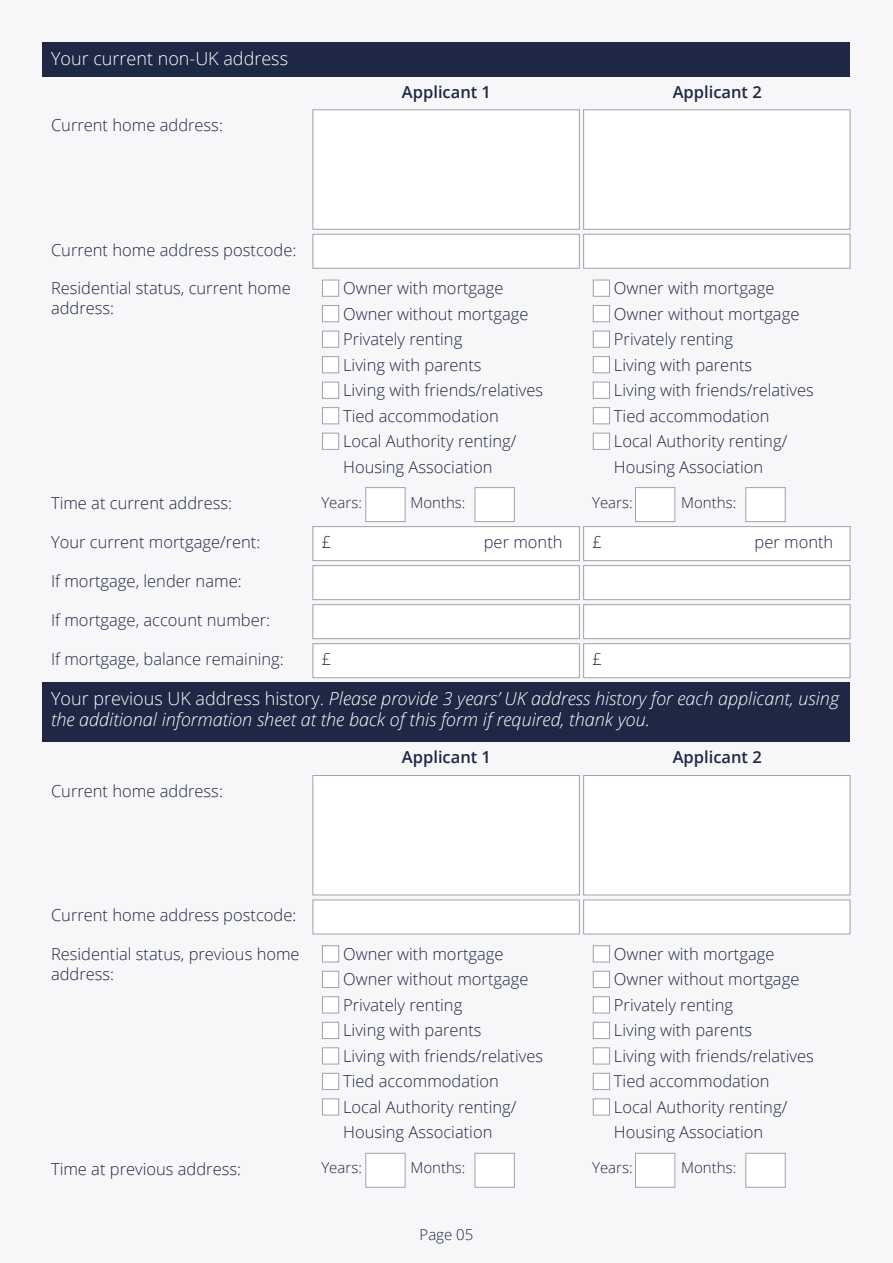
<style>
.page{position:relative;width:893px;height:1263px;background:#f7f7f9}
.page>*{position:absolute;margin:0;border:0;box-sizing:border-box;transform-origin:0 0}
.t1{font:italic 300 18px/21.6px "Open Sans";color:#fff}
.t2{font:300 18px "Open Sans";color:#fff}
.t3{font:300 16.5px/19.8px "Open Sans";color:#1e2743}
.t4{font:600 16.5px "Open Sans";color:#1e2743}
.t5{font:300 15px "Open Sans";color:#1e2743}
.s1{font-style:normal}
</style>
<div class="page">
<div style="left:43px;top:43px;width:807px;height:34px;background:#1e2743"></div>
<div style="left:312px;top:109px;width:268px;height:121px;background:#fff;border:1px solid #a3a1ad"></div>
<div style="left:583px;top:109px;width:267px;height:121px;background:#fff;border:1px solid #a3a1ad"></div>
<div style="left:312px;top:234px;width:268px;height:35px;background:#fff;border:1px solid #a3a1ad"></div>
<div style="left:583px;top:234px;width:267px;height:35px;background:#fff;border:1px solid #a3a1ad"></div>
<div style="left:593px;top:280px;width:17px;height:17px;background:#fff;border:1px solid #a3a1ad"></div>
<div style="left:593px;top:305px;width:17px;height:17px;background:#fff;border:1px solid #a3a1ad"></div>
<div style="left:593px;top:433px;width:17px;height:17px;background:#fff;border:1px solid #a3a1ad"></div>
<div style="left:593px;top:407px;width:17px;height:17px;background:#fff;border:1px solid #a3a1ad"></div>
<div style="left:593px;top:382px;width:17px;height:17px;background:#fff;border:1px solid #a3a1ad"></div>
<div style="left:593px;top:356px;width:17px;height:17px;background:#fff;border:1px solid #a3a1ad"></div>
<div style="left:593px;top:331px;width:17px;height:17px;background:#fff;border:1px solid #a3a1ad"></div>
<div style="left:322px;top:280px;width:17px;height:17px;background:#fff;border:1px solid #a3a1ad"></div>
<div style="left:322px;top:305px;width:17px;height:17px;background:#fff;border:1px solid #a3a1ad"></div>
<div style="left:322px;top:433px;width:17px;height:17px;background:#fff;border:1px solid #a3a1ad"></div>
<div style="left:322px;top:407px;width:17px;height:17px;background:#fff;border:1px solid #a3a1ad"></div>
<div style="left:322px;top:382px;width:17px;height:17px;background:#fff;border:1px solid #a3a1ad"></div>
<div style="left:322px;top:356px;width:17px;height:17px;background:#fff;border:1px solid #a3a1ad"></div>
<div style="left:322px;top:331px;width:17px;height:17px;background:#fff;border:1px solid #a3a1ad"></div>
<div style="left:313px;top:527px;width:266px;height:34px;background:#fff"></div>
<div style="left:312px;top:526px;width:268px;height:35px;border:1px solid #a3a1ad"></div>
<div style="left:584px;top:527px;width:266px;height:34px;background:#fff"></div>
<div style="left:583px;top:526px;width:267px;height:35px;border:1px solid #a3a1ad"></div>
<div style="left:365px;top:487px;width:40px;height:35px;background:#fff;border:1px solid #a3a1ad"></div>
<div style="left:475px;top:487px;width:40px;height:35px;background:#fff;border:1px solid #a3a1ad"></div>
<div style="left:635px;top:487px;width:40px;height:35px;background:#fff;border:1px solid #a3a1ad"></div>
<div style="left:745px;top:487px;width:41px;height:35px;background:#fff;border:1px solid #a3a1ad"></div>
<div style="left:593px;top:945px;width:17px;height:17px;background:#fff;border:1px solid #a3a1ad"></div>
<div style="left:593px;top:971px;width:17px;height:17px;background:#fff;border:1px solid #a3a1ad"></div>
<div style="left:593px;top:1098px;width:17px;height:17px;background:#fff;border:1px solid #a3a1ad"></div>
<div style="left:593px;top:1073px;width:17px;height:17px;background:#fff;border:1px solid #a3a1ad"></div>
<div style="left:593px;top:1047px;width:17px;height:17px;background:#fff;border:1px solid #a3a1ad"></div>
<div style="left:593px;top:1022px;width:17px;height:17px;background:#fff;border:1px solid #a3a1ad"></div>
<div style="left:593px;top:996px;width:17px;height:17px;background:#fff;border:1px solid #a3a1ad"></div>
<div style="left:322px;top:945px;width:17px;height:17px;background:#fff;border:1px solid #a3a1ad"></div>
<div style="left:322px;top:971px;width:17px;height:17px;background:#fff;border:1px solid #a3a1ad"></div>
<div style="left:322px;top:1098px;width:17px;height:17px;background:#fff;border:1px solid #a3a1ad"></div>
<div style="left:322px;top:1073px;width:17px;height:17px;background:#fff;border:1px solid #a3a1ad"></div>
<div style="left:322px;top:1047px;width:17px;height:17px;background:#fff;border:1px solid #a3a1ad"></div>
<div style="left:322px;top:1022px;width:17px;height:17px;background:#fff;border:1px solid #a3a1ad"></div>
<div style="left:322px;top:996px;width:17px;height:17px;background:#fff;border:1px solid #a3a1ad"></div>
<div style="left:365px;top:1153px;width:40px;height:35px;background:#fff;border:1px solid #a3a1ad"></div>
<div style="left:475px;top:1153px;width:40px;height:35px;background:#fff;border:1px solid #a3a1ad"></div>
<div style="left:635px;top:1153px;width:40px;height:35px;background:#fff;border:1px solid #a3a1ad"></div>
<div style="left:745px;top:1153px;width:41px;height:35px;background:#fff;border:1px solid #a3a1ad"></div>
<div style="left:43px;top:682px;width:807px;height:60px;background:#1e2743"></div>
<div style="left:312px;top:775px;width:268px;height:120px;background:#fff;border:1px solid #a3a1ad"></div>
<div style="left:583px;top:775px;width:267px;height:120px;background:#fff;border:1px solid #a3a1ad"></div>
<div style="left:312px;top:899px;width:268px;height:35px;background:#fff;border:1px solid #a3a1ad"></div>
<div style="left:583px;top:899px;width:267px;height:35px;background:#fff;border:1px solid #a3a1ad"></div>
<div style="left:312px;top:565px;width:268px;height:35px;background:#fff;border:1px solid #a3a1ad"></div>
<div style="left:583px;top:565px;width:267px;height:35px;background:#fff;border:1px solid #a3a1ad"></div>
<div style="left:312px;top:604px;width:268px;height:35px;background:#fff;border:1px solid #a3a1ad"></div>
<div style="left:583px;top:604px;width:267px;height:35px;background:#fff;border:1px solid #a3a1ad"></div>
<div style="left:313px;top:644px;width:266px;height:34px;background:#fff"></div>
<div style="left:312px;top:643px;width:268px;height:35px;border:1px solid #a3a1ad"></div>
<div style="left:584px;top:644px;width:266px;height:34px;background:#fff"></div>
<div style="left:583px;top:643px;width:267px;height:35px;border:1px solid #a3a1ad"></div>
<p class="t2" style="left:51px;top:46px;width:239px">Your current non-UK address</p>
<p class="t3" style="left:51px;top:115px;width:173px">Current home address:</p>
<p class="t3" style="left:51px;top:239px;width:247px">Current home address postcode:</p>
<p class="t3" style="left:51px;top:278px;width:241px">Residential status, current home address:</p>
<p class="t4" style="left:402px;top:80px;width:91px">Applicant 1</p>
<p class="t4" style="left:673px;top:80px;width:91px">Applicant 2</p>
<p class="t3" style="left:343px;top:278px;width:162px">Owner with mortgage</p>
<p class="t3" style="left:343px;top:303px;width:187px">Owner without mortgage</p>
<p class="t3" style="left:343px;top:329px;width:121px">Privately renting</p>
<p class="t3" style="left:343px;top:354px;width:140px">Living with parents</p>
<p class="t3" style="left:343px;top:380px;width:201px">Living with friends/relatives</p>
<p class="t3" style="left:343px;top:405px;width:157px">Tied accommodation</p>
<p class="t3" style="left:343px;top:431px;width:175px">Local Authority renting/</p>
<p class="t3" style="left:343px;top:456px;width:151px">Housing Association</p>
<p class="t3" style="left:614px;top:278px;width:162px">Owner with mortgage</p>
<p class="t3" style="left:614px;top:303px;width:187px">Owner without mortgage</p>
<p class="t3" style="left:614px;top:329px;width:121px">Privately renting</p>
<p class="t3" style="left:614px;top:354px;width:140px">Living with parents</p>
<p class="t3" style="left:614px;top:380px;width:201px">Living with friends/relatives</p>
<p class="t3" style="left:614px;top:405px;width:157px">Tied accommodation</p>
<p class="t3" style="left:614px;top:431px;width:175px">Local Authority renting/</p>
<p class="t3" style="left:614px;top:456px;width:151px">Housing Association</p>
<p class="t3" style="left:51px;top:493px;width:183px">Time at current address:</p>
<p class="t5" style="left:321px;top:492px;width:42px">Years:</p>
<p class="t5" style="left:410px;top:492px;width:57px">Months:</p>
<p class="t5" style="left:592px;top:492px;width:42px">Years:</p>
<p class="t5" style="left:681px;top:492px;width:57px">Months:</p>
<p class="t3" style="left:51px;top:532px;width:211px">Your current mortgage/rent:</p>
<p class="t3" style="left:322px;top:532px;width:11px">£</p>
<p class="t3" style="left:484px;top:532px;width:80px">per month</p>
<p class="t3" style="left:592px;top:532px;width:11px">£</p>
<p class="t3" style="left:754px;top:532px;width:80px">per month</p>
<p class="t3" style="left:51px;top:571px;width:192px">If mortgage, lender name:</p>
<p class="t3" style="left:51px;top:610px;width:221px">If mortgage, account number:</p>
<p class="t3" style="left:51px;top:649px;width:234px">If mortgage, balance remaining:</p>
<p class="t3" style="left:322px;top:649px;width:11px">£</p>
<p class="t3" style="left:592px;top:649px;width:11px">£</p>
<p class="t1" style="left:51px;top:687px;width:790px"><span class="s1">Your previous UK address history.</span> Please provide 3 years’ UK address history for each applicant, using the additional information sheet at the back of this form if required, thank you.</p>
<p class="t4" style="left:402px;top:746px;width:91px">Applicant 1</p>
<p class="t4" style="left:673px;top:746px;width:91px">Applicant 2</p>
<p class="t3" style="left:51px;top:781px;width:173px">Current home address:</p>
<p class="t3" style="left:51px;top:905px;width:247px">Current home address postcode:</p>
<p class="t3" style="left:51px;top:943px;width:250px">Residential status, previous home address:</p>
<p class="t3" style="left:343px;top:943px;width:162px">Owner with mortgage</p>
<p class="t3" style="left:343px;top:969px;width:187px">Owner without mortgage</p>
<p class="t3" style="left:343px;top:994px;width:121px">Privately renting</p>
<p class="t3" style="left:343px;top:1020px;width:140px">Living with parents</p>
<p class="t3" style="left:343px;top:1045px;width:201px">Living with friends/relatives</p>
<p class="t3" style="left:343px;top:1071px;width:157px">Tied accommodation</p>
<p class="t3" style="left:343px;top:1096px;width:175px">Local Authority renting/</p>
<p class="t3" style="left:343px;top:1122px;width:151px">Housing Association</p>
<p class="t3" style="left:614px;top:943px;width:162px">Owner with mortgage</p>
<p class="t3" style="left:614px;top:969px;width:187px">Owner without mortgage</p>
<p class="t3" style="left:614px;top:994px;width:121px">Privately renting</p>
<p class="t3" style="left:614px;top:1020px;width:140px">Living with parents</p>
<p class="t3" style="left:614px;top:1045px;width:201px">Living with friends/relatives</p>
<p class="t3" style="left:614px;top:1071px;width:157px">Tied accommodation</p>
<p class="t3" style="left:614px;top:1096px;width:175px">Local Authority renting/</p>
<p class="t3" style="left:614px;top:1122px;width:151px">Housing Association</p>
<p class="t3" style="left:51px;top:1158px;width:191px">Time at previous address:</p>
<p class="t5" style="left:321px;top:1157px;width:42px">Years:</p>
<p class="t5" style="left:410px;top:1157px;width:57px">Months:</p>
<p class="t5" style="left:592px;top:1157px;width:42px">Years:</p>
<p class="t5" style="left:681px;top:1157px;width:57px">Months:</p>
<p class="t5" style="left:420px;top:1225px;width:55px">Page 05</p>
</div>
